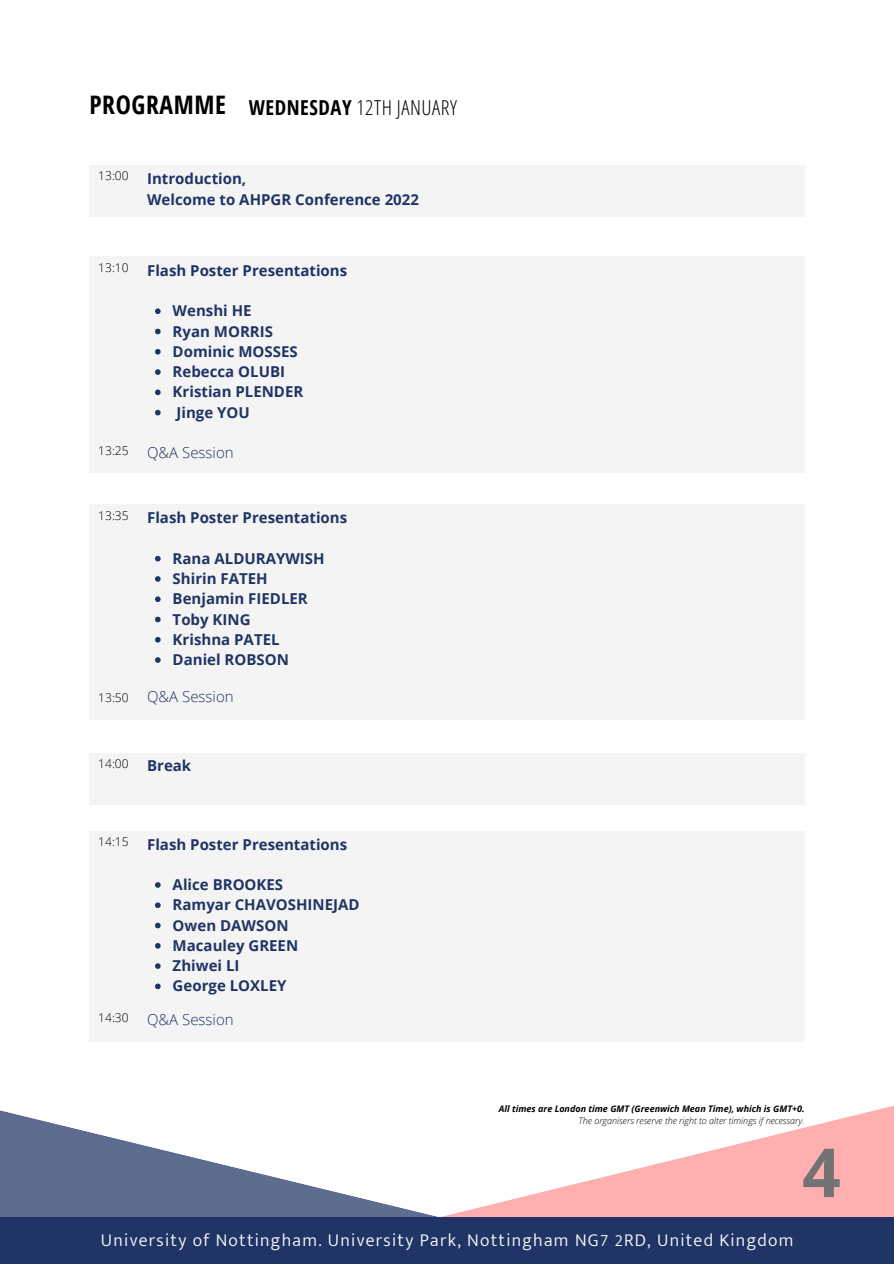
<style>
.page{position:relative;width:894px;height:1264px;background:#fff}
.page>*{position:absolute;margin:0;border:0;box-sizing:border-box;transform-origin:0 0}
.t1{font:700 67.5px "Open Sans";color:#737373}
.t2{font:700 25.5px "Open Sans Condensed";letter-spacing:.025em;color:#000}
.t3{font:300 20.55px "Open Sans Condensed";letter-spacing:.025em;color:#000}
.t4{font:300 18px "Mukta Mahee";letter-spacing:.07em;color:#fff}
.t5{font:700 15px "Open Sans";color:#203565}
.t6{font:300 15px "Open Sans";color:#203565}
.t7{font:300 12px "Open Sans";color:#000}
.t8{font:italic 700 9px "Open Sans";color:#000}
.t9{font:italic 300 9px "Open Sans";color:#000}
.s1{font-weight:700}
</style>
<div class="page">
<div style="left:89px;top:165px;width:715px;height:52px;background:#f4f4f4"></div>
<div style="left:89px;top:256px;width:715px;height:216px;background:#f4f4f4"></div>
<svg style="left:155px;top:308px;width:6px;height:6px"></svg>
<svg style="left:155px;top:329px;width:6px;height:5px"></svg>
<svg style="left:155px;top:349px;width:6px;height:5px"></svg>
<svg style="left:155px;top:369px;width:6px;height:6px"></svg>
<svg style="left:155px;top:389px;width:6px;height:6px"></svg>
<svg style="left:155px;top:410px;width:6px;height:5px"></svg>
<div style="left:89px;top:752px;width:715px;height:52px;background:#f4f4f4"></div>
<div style="left:89px;top:830px;width:715px;height:211px;background:#f4f4f4"></div>
<svg style="left:155px;top:882px;width:6px;height:5px"></svg>
<svg style="left:155px;top:902px;width:6px;height:6px"></svg>
<svg style="left:155px;top:922px;width:6px;height:6px"></svg>
<svg style="left:155px;top:943px;width:6px;height:5px"></svg>
<svg style="left:155px;top:963px;width:6px;height:5px"></svg>
<svg style="left:155px;top:983px;width:6px;height:6px"></svg>
<svg style="left:470px;top:1106px;width:423px;height:111px;fill:#ffafaf"></svg>
<svg style="left:0;top:1110px;width:470px;height:107px"></svg>
<div style="left:0;top:1217px;width:893px;height:46px;background:#203565"></div>
<div style="left:89px;top:504px;width:715px;height:215px;background:#f4f4f4"></div>
<svg style="left:155px;top:556px;width:6px;height:5px"></svg>
<svg style="left:155px;top:576px;width:6px;height:5px"></svg>
<svg style="left:155px;top:596px;width:6px;height:6px"></svg>
<svg style="left:155px;top:616px;width:6px;height:6px"></svg>
<svg style="left:155px;top:637px;width:6px;height:5px"></svg>
<svg style="left:155px;top:657px;width:6px;height:6px"></svg>
<p class="t2" style="left:89px;top:87px;width:138px">PROGRAMME</p>
<p class="t3" style="left:249px;top:93px;width:210px"><span class="s1">WEDNESDAY</span> 12TH JANUARY</p>
<p class="t7" style="left:98px;top:167px;width:32px">13:00</p>
<p class="t5" style="left:147px;top:168px;width:101px">Introduction,</p>
<p class="t5" style="left:147px;top:189px;width:273px">Welcome to AHPGR Conference 2022</p>
<p class="t7" style="left:98px;top:259px;width:32px">13:10</p>
<p class="t5" style="left:147px;top:260px;width:201px">Flash Poster Presentations</p>
<p class="t5" style="left:173px;top:300px;width:80px">Wenshi HE</p>
<p class="t5" style="left:173px;top:320px;width:102px">Ryan MORRIS</p>
<p class="t5" style="left:173px;top:341px;width:127px">Dominic MOSSES</p>
<p class="t5" style="left:173px;top:361px;width:114px">Rebecca OLUBI</p>
<p class="t5" style="left:173px;top:381px;width:132px">Kristian PLENDER</p>
<p class="t5" style="left:176px;top:401px;width:75px">Jinge YOU</p>
<p class="t7" style="left:98px;top:442px;width:32px">13:25</p>
<p class="t6" style="left:147px;top:442px;width:88px">Q&amp;A Session</p>
<p class="t7" style="left:98px;top:507px;width:32px">13:35</p>
<p class="t5" style="left:147px;top:507px;width:201px">Flash Poster Presentations</p>
<p class="t5" style="left:173px;top:547px;width:153px">Rana ALDURAYWISH</p>
<p class="t5" style="left:173px;top:568px;width:97px">Shirin FATEH</p>
<p class="t5" style="left:173px;top:588px;width:137px">Benjamin FIEDLER</p>
<p class="t5" style="left:173px;top:608px;width:79px">Toby KING</p>
<p class="t5" style="left:173px;top:629px;width:108px">Krishna PATEL</p>
<p class="t5" style="left:173px;top:649px;width:118px">Daniel ROBSON</p>
<p class="t7" style="left:98px;top:689px;width:32px">13:50</p>
<p class="t6" style="left:147px;top:685px;width:88px">Q&amp;A Session</p>
<p class="t7" style="left:98px;top:755px;width:32px">14:00</p>
<p class="t5" style="left:147px;top:755px;width:46px">Break</p>
<p class="t7" style="left:98px;top:833px;width:32px">14:15</p>
<p class="t5" style="left:147px;top:833px;width:201px">Flash Poster Presentations</p>
<p class="t5" style="left:173px;top:874px;width:112px">Alice BROOKES</p>
<p class="t5" style="left:173px;top:894px;width:188px">Ramyar CHAVOSHINEJAD</p>
<p class="t5" style="left:173px;top:914px;width:117px">Owen DAWSON</p>
<p class="t5" style="left:173px;top:934px;width:127px">Macauley GREEN</p>
<p class="t5" style="left:173px;top:955px;width:68px">Zhiwei LI</p>
<p class="t5" style="left:173px;top:975px;width:115px">George LOXLEY</p>
<p class="t7" style="left:98px;top:1008px;width:32px">14:30</p>
<p class="t6" style="left:147px;top:1009px;width:88px">Q&amp;A Session</p>
<p class="t8" style="left:498px;top:1101px;width:307px">All times are London time GMT (Greenwich Mean Time), which is GMT+0.</p>
<p class="t9" style="left:578px;top:1113px;width:227px">The organisers reserve the right to alter timings if necessary.</p>
<p class="t1" style="left:802px;top:1124px;width:40px">4</p>
<p class="t4" style="left:101px;top:1228px;width:693px">University of Nottingham. University Park, Nottingham NG7 2RD, United Kingdom</p>
</div>
